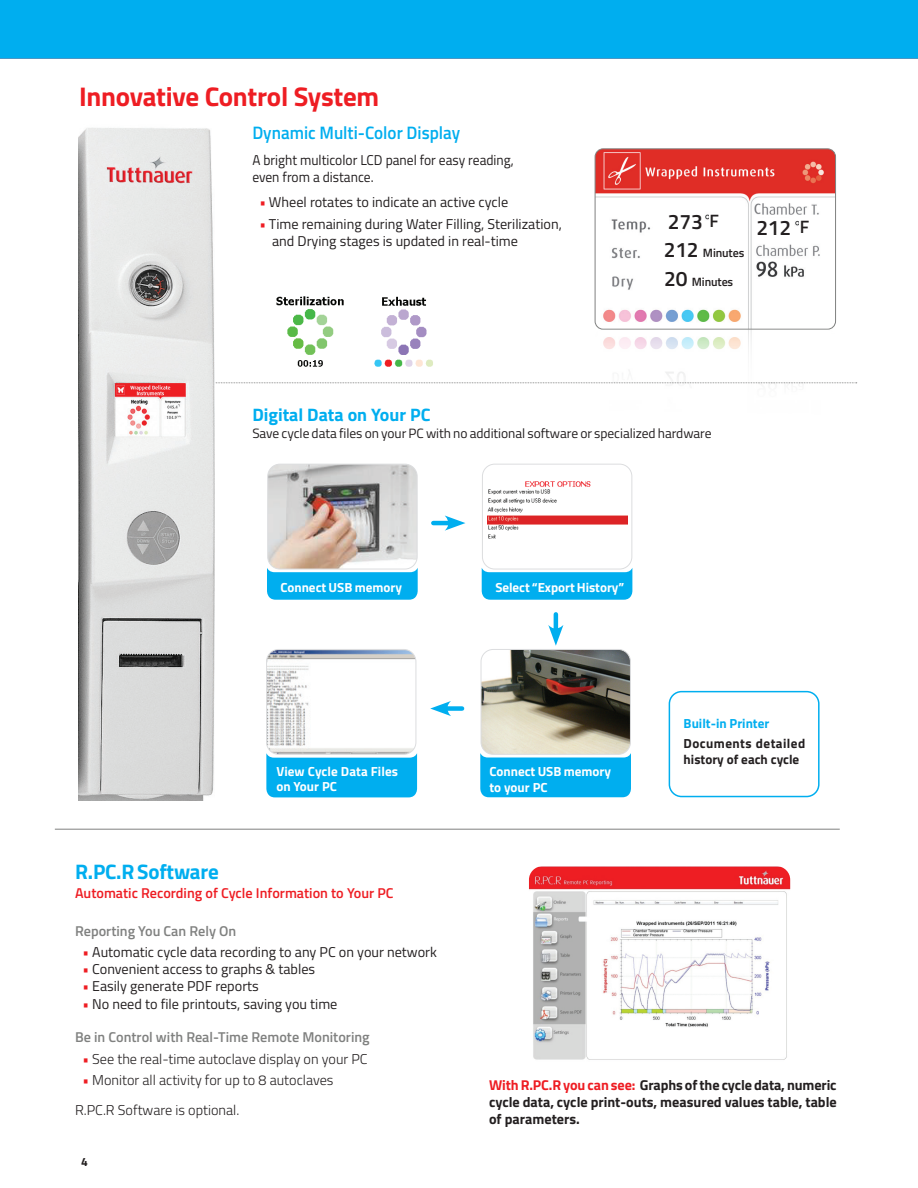
<style>
.page{position:relative;width:918px;height:1188px;background:#fff}
.page>*{position:absolute;margin:0;border:0;box-sizing:border-box;transform-origin:0 0}
.t1{font:700 27px "Titillium";letter-spacing:-.01em;color:#ee1d23}
.t2{font:700 21px "Titillium";letter-spacing:-.01em;color:#00aeef}
.t3{font:600 21px "Titillium";letter-spacing:-.01em;color:#231f20}
.t4{font:600 18px "Titillium";color:#00aeef;scale:.95 1}
.t5{font:700 18px "Titillium";color:#00aeef}
.t6{font:14.25px/17.1px "Titillium";color:#231f20}
.t7{font:700 14.25px/17.1px "Titillium";color:#231f20;text-align:justify}
.t8{font:300 14.25px/29.8px "Titillium";color:#231f20}
.t9{font:600 14.25px "Titillium";color:#808180}
.t10{font:14.25px/17.1px "Titillium";color:#231f20;scale:.95 1}
.t11{font:600 14.25px "Titillium";color:#ee1d23}
.t12{font:13.5px "Titillium";letter-spacing:-.005em;color:#231f20}
.t13{font:700 13.2px/15.8px "Titillium";color:#fff}
.t14{font:700 13.2px/15.8px "Titillium";letter-spacing:.035em;color:#231f20}
.t15{font:700 13.2px "Titillium";color:#00aeef}
.t16{font:600 12px "Titillium";letter-spacing:-.01em;color:#231f20}
.t17{font:700 12px "Titillium";color:#231f20}
.s1{color:#ee1d23}
.s2{font-size:17.85px}
.s3{font-size:21px}
.s4{font-weight:400;color:#ee1d23}
</style>
<div class="page">
<svg style="left:214px;top:382px;width:643px;height:1px"></svg>
<hr style="left:55px;top:829px;width:785px;height:1px;background:#808180">
<img style="left:529px;top:866px;width:261px;height:194px">
<img style="left:78px;top:128px;width:136px;height:673px">
<img style="left:374px;top:296px;width:59px;height:71px">
<img style="left:276px;top:296px;width:68px;height:71px">
<img style="left:595px;top:149px;width:241px;height:361px">
<div style="left:595px;top:149px;width:241px;height:180px;border:1px solid #808180;border-radius:8px"></div>
<hr style="left:433px;top:521px;width:20px;height:4px;background:#00aeef">
<svg style="left:445px;top:515px;width:20px;height:16px"></svg>
<hr style="left:554px;top:614px;width:4px;height:19px;background:#00aeef">
<svg style="left:548px;top:625px;width:15px;height:21px"></svg>
<div style="left:443px;top:706px;width:19px;height:5px;background:#00aeef"></div>
<svg style="left:430px;top:701px;width:21px;height:15px"></svg>
<img style="left:268px;top:464px;width:149px;height:104px">
<div style="left:268px;top:464px;width:149px;height:105px;border:1px solid #dcdddf;border-radius:12px"></div>
<svg style="left:267px;top:568px;width:151px;height:32px;background:#23b8ef"></svg>
<img style="left:487px;top:480px;width:141px;height:59px">
<div style="left:482px;top:464px;width:150px;height:105px;border:1px solid #dcdddf;border-radius:12px"></div>
<svg style="left:482px;top:568px;width:150px;height:32px;background:#23b8f0"></svg>
<img style="left:481px;top:649px;width:148px;height:104px">
<div style="left:481px;top:649px;width:150px;height:105px;border:1px solid #dcdddf;border-radius:12px"></div>
<svg style="left:480px;top:753px;width:151px;height:44px;background:#19b5ef"></svg>
<div style="left:669px;top:691px;width:151px;height:106px;border:2px solid #00aeef;border-radius:12px"></div>
<img style="left:268px;top:649px;width:148px;height:104px">
<div style="left:266px;top:649px;width:150px;height:105px;border:1px solid #dcdddf;border-radius:12px"></div>
<svg style="left:266px;top:753px;width:151px;height:44px;background:#19b4ee"></svg>
<div style="left:659px;top:208px;width:43px;height:25px;background:#fff"></div>
<div style="left:710px;top:214px;width:16px;height:18px;background:#fff"></div>
<div style="left:800px;top:220px;width:16px;height:18px;background:#fff"></div>
<div style="left:756px;top:219px;width:37px;height:21px;background:#fff"></div>
<div style="left:659px;top:241px;width:87px;height:22px;background:#fff"></div>
<div style="left:660px;top:270px;width:87px;height:21px;background:#fff"></div>
<div style="left:0;top:0;width:918px;height:59px;background:#00aeef"></div>
<h1 class="t1" style="left:79px;top:75px;width:302px">Innovative Control System</h1>
<p class="t4" style="left:252px;top:119px;width:220px">Dynamic Multi-Color Display</p>
<p class="t10" style="left:252px;top:151px;width:277px">A bright multicolor LCD panel for easy reading, even from a distance.</p>
<p class="t6" style="left:260px;top:193px;width:250px"><span class="s1">•</span> Wheel rotates to indicate an active cycle</p>
<p class="t6" style="left:272px;top:215px;width:291px;text-indent:-12px"><span class="s1">•</span> Time remaining during Water Filling, Sterilization, and Drying stages is updated in real-time</p>
<h2 class="t3" style="left:668px;top:206px;width:53px">273 <span class="s2">F</span></h2>
<h2 class="t3" style="left:756px;top:211px;width:54px">212 <span class="s2">F</span></h2>
<p class="t16" style="left:664px;top:244px;width:82px"><span class="s3">212</span> Minutes</p>
<p class="t16" style="left:664px;top:272px;width:70px"><span class="s3">20</span> Minutes</p>
<p class="t5" style="left:252px;top:401px;width:180px">Digital Data on Your PC</p>
<p class="t12" style="left:252px;top:423px;width:461px">Save cycle data files on your PC with no additional software or specialized hardware</p>
<p class="t13" style="left:280px;top:578px;width:123px">Connect USB memory</p>
<p class="t13" style="left:495px;top:578px;width:130px">Select “Export History”</p>
<h2 class="t2" style="left:75px;top:855px;width:145px">R.PC.R Software</h2>
<p class="t13" style="left:276px;top:762px;width:123px">View Cycle Data Files on Your PC</p>
<p class="t13" style="left:489px;top:763px;width:123px">Connect USB memory to your PC</p>
<p class="t15" style="left:684px;top:713px;width:87px">Built-in Printer</p>
<p class="t14" style="left:684px;top:735px;width:123px">Documents detailed history of each cycle</p>
<p class="t11" style="left:75px;top:882px;width:320px">Automatic Recording of Cycle Information to Your PC</p>
<p class="t9" style="left:75px;top:920px;width:163px">Reporting You Can Rely On</p>
<p class="t6" style="left:82px;top:943px;width:356px"><span class="s1">•</span> Automatic cycle data recording to any PC on your network</p>
<p class="t6" style="left:82px;top:960px;width:234px"><span class="s1">•</span> Convenient access to graphs &amp; tables</p>
<p class="t6" style="left:82px;top:977px;width:178px"><span class="s1">•</span> Easily generate PDF reports</p>
<p class="t6" style="left:82px;top:994px;width:257px"><span class="s1">•</span> No need to file printouts, saving you time</p>
<p class="t9" style="left:75px;top:1026px;width:296px">Be in Control with Real-Time Remote Monitoring</p>
<p class="t8" style="left:82px;top:1043px;width:287px"><span class="s4">•</span> See the real-time autoclave display on your PC</p>
<p class="t8" style="left:75px;top:1064px;width:260px;text-indent:7px"><span class="s4">•</span> Monitor all activity for up to 8 autoclaves<br>R.PC.R Software is optional.</p>
<p class="t17" style="left:81px;top:1152px;width:8px">4</p>
<p class="t7" style="left:489px;top:1075px;width:349px"><span class="s1">With R.PC.R you can see:</span> Graphs of the cycle data, numeric cycle data, cycle print-outs, measured values table, table of parameters.</p>
</div>
